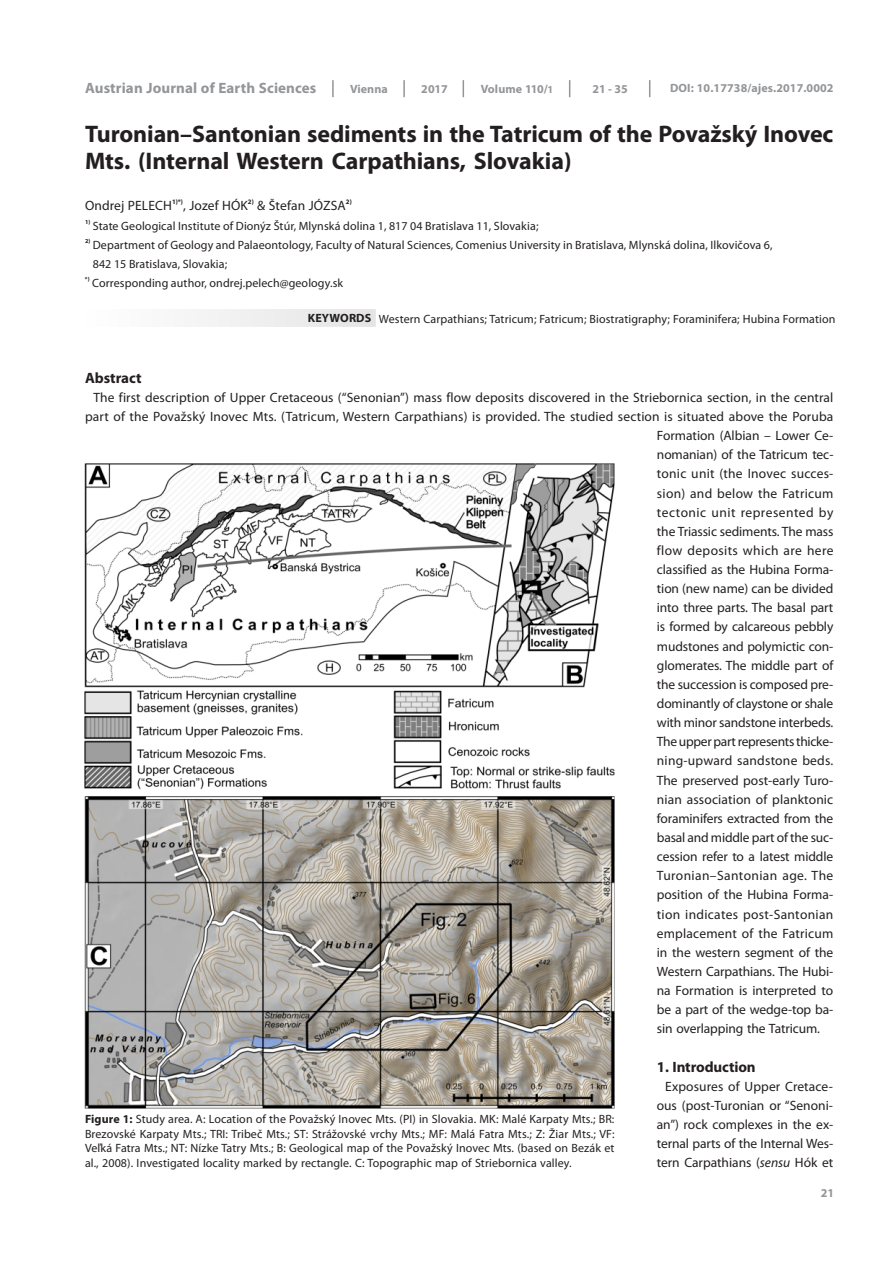
<style>
.page{position:relative;width:893px;height:1263px;background:#fff}
.page>*{position:absolute;margin:0;border:0;box-sizing:border-box;transform-origin:0 0}
.t1{font:700 24px/27px "Myriad Pro";letter-spacing:-.005em;color:#231f20}
.t2{font:700 15px "Myriad Pro";letter-spacing:.01em;color:#939598}
.t3{font:700 15px "Myriad Pro";letter-spacing:-.005em;color:#231f20}
.t4{font:13.5px/19.2px "Myriad Pro";color:#231f20;text-align:justify}
.t5{font:13.5px "Myriad Pro";letter-spacing:.025em;color:#231f20}
.t6{font:13.5px "Myriad Pro";letter-spacing:-.02em;color:#231f20}
.t7{font:13.5px "Myriad Pro";letter-spacing:.035em;color:#231f20}
.t8{font:13.5px "Myriad Pro";letter-spacing:.03em;color:#231f20}
.t9{font:13.5px "Myriad Pro";letter-spacing:.02em;color:#231f20}
.t10{font:12px/14.9px "Myriad Pro";letter-spacing:.01em;color:#231f20}
.t11{font:700 12px "Myriad Pro";letter-spacing:.01em;color:#939598}
.t12{font:700 6.75px "Myriad Pro";color:#231f20}
.t13{font:700 6px "Myriad Pro";color:#231f20}
.s1{font-size:10.5px}
.s2{font-weight:700}
.s3{font-style:italic}
</style>
<div class="page">
<img style="left:85px;top:463px;width:530px;height:645px">
<svg style="left:332px;top:80px;width:2px;height:17px"></svg>
<svg style="left:403px;top:80px;width:2px;height:17px"></svg>
<svg style="left:463px;top:80px;width:1px;height:17px"></svg>
<svg style="left:649px;top:80px;width:1px;height:17px"></svg>
<svg style="left:569px;top:80px;width:1px;height:17px"></svg>
<p class="t2" style="left:85px;top:82px;width:233px">Austrian Journal of Earth Sciences</p>
<p class="t11" style="left:350px;top:84px;width:39px">Vienna</p>
<p class="t11" style="left:421px;top:84px;width:28px">2017</p>
<p class="t11" style="left:481px;top:84px;width:74px">Volume 110/<span class="s1">1</span></p>
<h1 class="t1" style="left:85px;top:122px;width:750px">Turonian–Santonian sediments in the Tatricum of the Považský Inovec<br>Mts. (Internal Western Carpathians, Slovakia)</h1>
<p class="t12" style="left:172px;top:199px;width:13px">1)*)</p>
<p class="t12" style="left:248px;top:199px;width:7px">2)</p>
<p class="t12" style="left:346px;top:199px;width:7px">2)</p>
<p class="t11" style="left:670px;top:83px;width:165px">DOI: 10.17738/ajes.2017.0002</p>
<p class="t11" style="left:593px;top:84px;width:37px">21 - 35</p>
<p class="t4" style="left:85px;top:197px;width:262px">Ondrej PELECH , Jozef HÓK &amp; Štefan JÓZSA</p>
<p class="t13" style="left:85px;top:219px;width:7px">1)</p>
<p class="t10" style="left:93px;top:219px;width:447px">State Geological Institute of Dionýz Štúr, Mlynská dolina 1, 817 04 Bratislava 11, Slovakia;</p>
<p class="t13" style="left:85px;top:238px;width:7px">2)</p>
<p class="t10" style="left:93px;top:236px;width:681px;line-height:19.2px">Department of Geology and Palaeontology, Faculty of Natural Sciences, Comenius University in Bratislava, Mlynská dolina, Ilkovičova 6,<br>842 15 Bratislava, Slovakia;</p>
<p class="t13" style="left:85px;top:277px;width:6px">*)</p>
<p class="t10" style="left:92px;top:277px;width:252px">Corresponding author, ondrej.pelech@geology.sk</p>
<p class="t10" style="left:308px;top:312px;width:529px"><span class="s2">KEYWORDS</span> Western Carpathians; Tatricum; Fatricum; Biostratigraphy; Foraminifera; Hubina Formation</p>
<p class="t3" style="left:85px;top:371px;width:58px">Abstract</p>
<p class="t4" style="left:94px;top:389px;width:741px">The first description of Upper Cretaceous (“Senonian”) mass flow deposits discovered in the Striebornica section, in the central</p>
<p class="t4" style="left:85px;top:408px;width:750px">part of the Považský Inovec Mts. (Tatricum, Western Carpathians) is provided. The studied section is situated above the Poruba</p>
<p class="t4" style="left:657px;top:427px;width:178px">Formation (Albian – Lower Ce-</p>
<p class="t4" style="left:657px;top:446px;width:178px">nomanian) of the Tatricum tec-</p>
<p class="t4" style="left:657px;top:465px;width:178px">tonic unit (the Inovec succes-</p>
<p class="t9" style="left:657px;top:487px;width:178px">sion) and below the Fatricum</p>
<p class="t7" style="left:657px;top:506px;width:178px">tectonic unit represented by</p>
<p class="t4" style="left:657px;top:523px;width:178px">the Triassic sediments. The mass</p>
<p class="t5" style="left:657px;top:545px;width:178px">flow deposits which are here</p>
<p class="t4" style="left:657px;top:561px;width:178px">classified as the Hubina Forma-</p>
<p class="t4" style="left:657px;top:580px;width:178px">tion (new name) can be divided</p>
<p class="t4" style="left:657px;top:599px;width:178px">into three parts. The basal part</p>
<p class="t4" style="left:657px;top:618px;width:178px">is formed by calcareous pebbly</p>
<p class="t4" style="left:657px;top:638px;width:178px">mudstones and polymictic con-</p>
<p class="t4" style="left:657px;top:657px;width:178px">glomerates. The middle part of</p>
<p class="t4" style="left:657px;top:676px;width:178px">the succession is composed pre-</p>
<p class="t4" style="left:657px;top:695px;width:178px">dominantly of claystone or shale</p>
<p class="t4" style="left:657px;top:714px;width:178px">with minor sandstone interbeds.</p>
<p class="t6" style="left:657px;top:736px;width:178px">The upper part represents thicke-</p>
<p class="t4" style="left:657px;top:752px;width:178px">ning-upward sandstone beds.</p>
<p class="t4" style="left:657px;top:772px;width:178px">The preserved post-early Turo-</p>
<p class="t4" style="left:657px;top:791px;width:178px">nian association of planktonic</p>
<p class="t4" style="left:657px;top:810px;width:178px">foraminifers extracted from the</p>
<p class="t4" style="left:657px;top:829px;width:178px">basal and middle part of the suc-</p>
<p class="t4" style="left:657px;top:848px;width:178px">cession refer to a latest middle</p>
<p class="t8" style="left:657px;top:870px;width:178px">Turonian–Santonian age. The</p>
<p class="t4" style="left:657px;top:886px;width:178px">position of the Hubina Forma-</p>
<p class="t5" style="left:657px;top:908px;width:178px">tion indicates post-Santonian</p>
<p class="t4" style="left:657px;top:925px;width:178px">emplacement of the Fatricum</p>
<p class="t4" style="left:657px;top:944px;width:178px">in the western segment of the</p>
<p class="t4" style="left:657px;top:963px;width:178px">Western Carpathians. The Hubi-</p>
<p class="t4" style="left:657px;top:982px;width:178px">na Formation is interpreted to</p>
<p class="t4" style="left:657px;top:1001px;width:178px">be a part of the wedge-top ba-</p>
<p class="t4" style="left:657px;top:1020px;width:165px">sin overlapping the Tatricum.</p>
<p class="t3" style="left:657px;top:1060px;width:100px">1. Introduction</p>
<p class="t4" style="left:657px;top:1078px;width:178px;text-indent:9px">Exposures of Upper Cretace&shy;ous (post-Turonian or “Senoni&shy;an”) rock complexes in the ex&shy;ternal parts of the Internal Wes&shy;tern Carpathians (<span class="s3">sensu</span> Hók et</p>
<p class="t10" style="left:85px;top:1112px;width:531px;text-align:justify"><span class="s2">Figure 1:</span> Study area. A: Location of the Považský Inovec Mts. (PI) in Slovakia. MK: Malé Karpaty Mts.; BR:<br>Brezovské Karpaty Mts.; TRI: Tribeč Mts.; ST: Strážovské vrchy Mts.; MF: Malá Fatra Mts.; Z: Žiar Mts.; VF:<br>Veľká Fatra Mts.; NT: Nízke Tatry Mts.; B: Geological map of the Považský Inovec Mts. (based on Bezák et al., 2008). Investigated locality marked by rectangle. C: Topographic map of Striebornica valley.</p>
<p class="t11" style="left:821px;top:1188px;width:15px">21</p>
</div>
